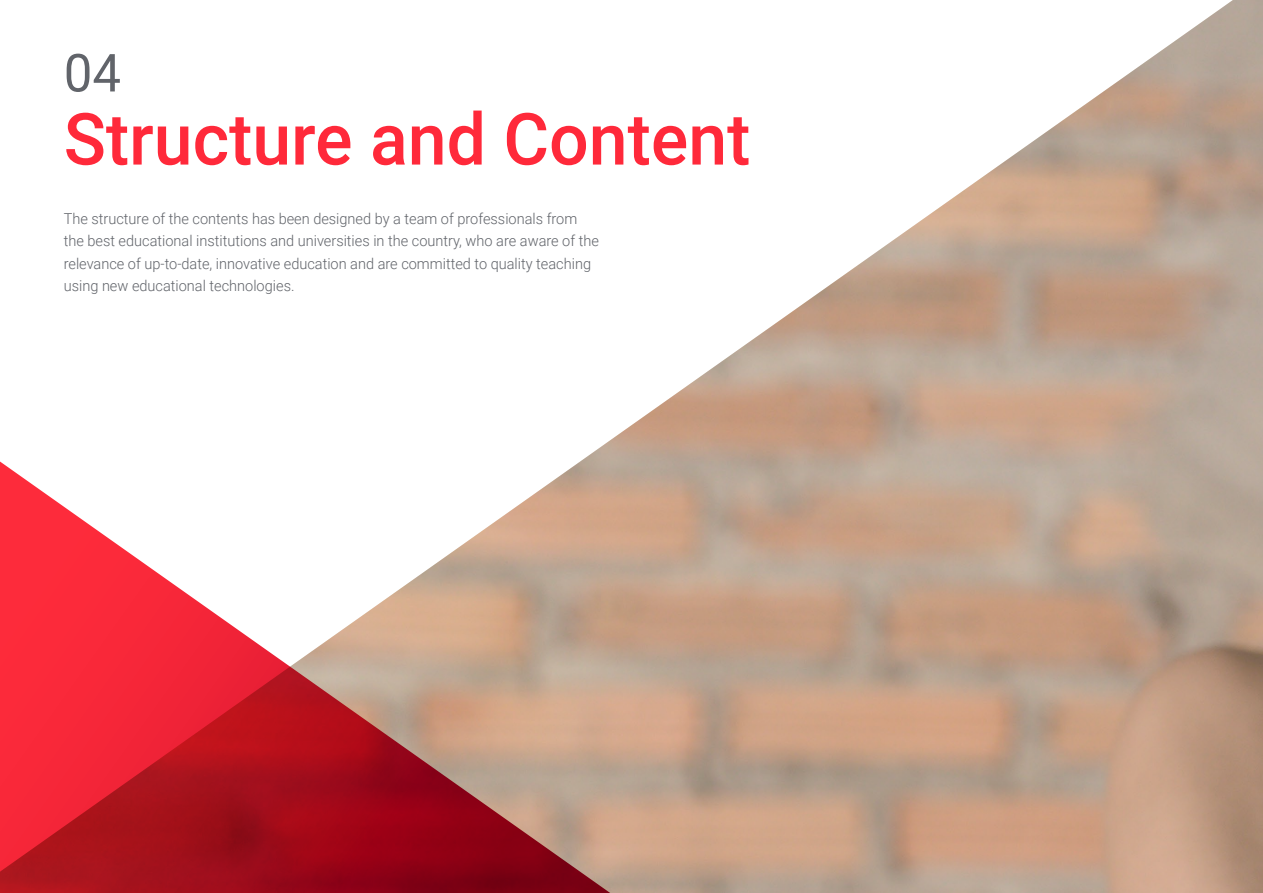
<style>
.page{position:relative;width:1263px;height:893px;background:#fff}
.page>*{position:absolute;margin:0;border:0;box-sizing:border-box;transform-origin:0 0}
.t1{font:500 72px "Roboto";color:#ff293a}
.t2{font:52.5px "Roboto";color:#61646a}
.t3{font:300 15px/22.5px "Roboto";color:#61646a}
</style>
<div class="page">
<img style="left:602px;top:0;width:661px;height:893px">
<svg style="left:0;top:446px;width:640px;height:447px"></svg>
<h2 class="t2" style="left:64px;top:36px;width:59px">04</h2>
<h1 class="t1" style="left:64px;top:89px;width:688px">Structure and Content</h1>
<p class="t3" style="left:64px;top:207px;width:537px">The structure of the contents has been designed by a team of professionals from the best educational institutions and universities in the country, who are aware of the relevance of up-to-date, innovative education and are committed to quality teaching using new educational technologies.</p>
</div>
